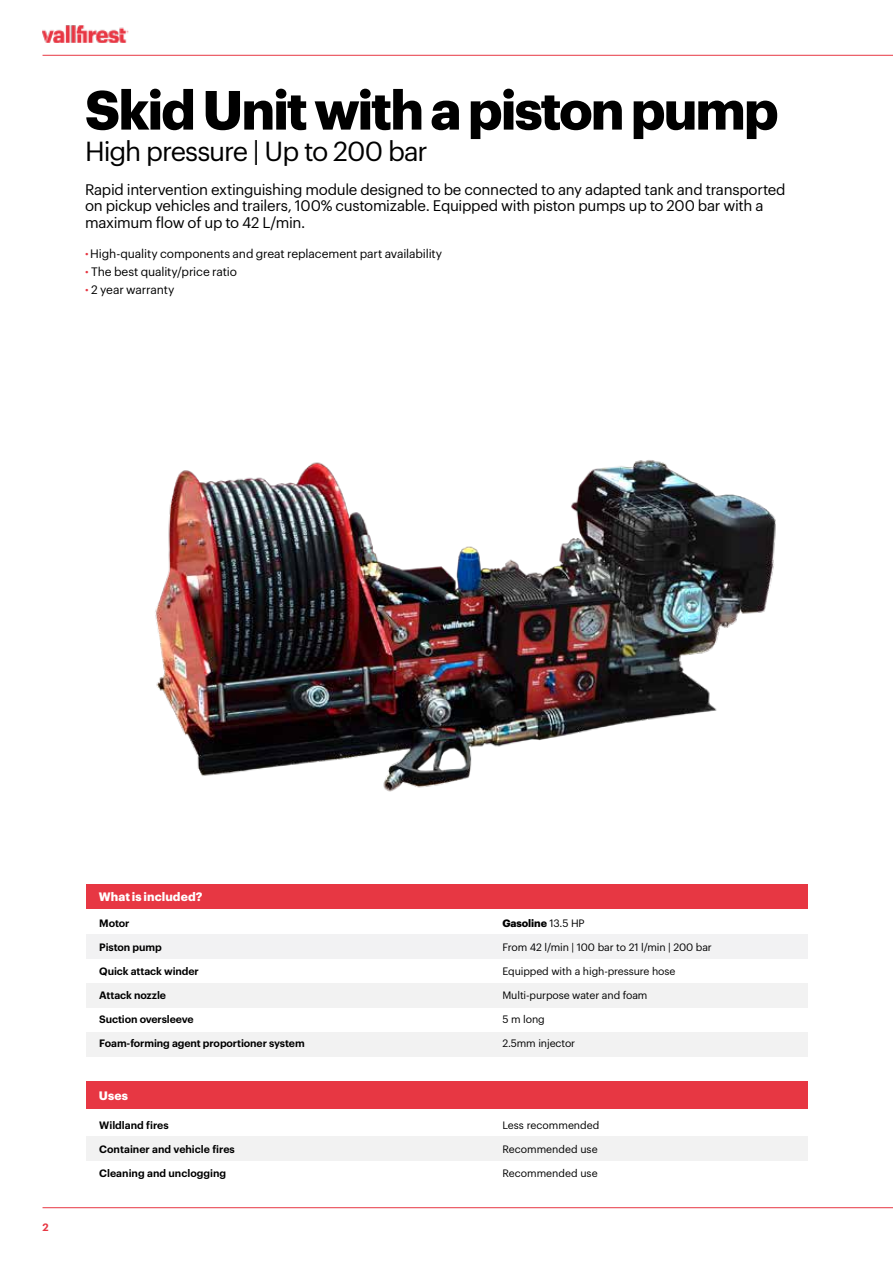
<style>
.page{position:relative;width:893px;height:1263px;background:#fff}
.page>*{position:absolute;margin:0;border:0;box-sizing:border-box;transform-origin:0 0}
.t1{font:700 54px "Graphik";letter-spacing:-.035em;color:#000}
.t2{font:27px "Graphik";letter-spacing:-.04em;color:#000}
.t3{font:15px/16.5px "Graphik";letter-spacing:-.02em;color:#000}
.t4{font:12px/18px "Graphik";letter-spacing:-.015em;color:#000}
.t5{font:700 12px "Graphik";letter-spacing:.005em;color:#fff}
.t6{font:600 10.5px "Graphik";letter-spacing:-.01em;color:#000}
.t7{font:10.5px "Graphik";letter-spacing:-.01em;color:#000}
.t8{font:700 10.5px "Graphik";letter-spacing:-.01em;color:#000}
.t9{font:600 10.5px "Graphik";color:#e73743}
.s1{font-weight:700;color:#e73743}
.s2{font-weight:400}
</style>
<div class="page">
<hr style="left:43px;top:55px;width:850px;height:1px;background:#e73743">
<img style="left:43px;top:26px;width:85px;height:17px">
<hr style="left:43px;top:1207px;width:850px;height:1px;background:#e73743">
<div style="left:86px;top:935px;width:721px;height:24px;background:#f2f2f3"></div>
<div style="left:86px;top:983px;width:721px;height:24px;background:#f2f2f2"></div>
<div style="left:86px;top:1032px;width:721px;height:24px;background:#f2f2f2"></div>
<img style="left:155px;top:460px;width:621px;height:332px">
<div style="left:86px;top:884px;width:721px;height:25px;background:#e73743"></div>
<div style="left:86px;top:1136px;width:721px;height:24px;background:#f2f2f2"></div>
<div style="left:86px;top:1081px;width:721px;height:28px;background:#e73743"></div>
<h1 class="t1" style="left:85px;top:68px;width:695px">Skid Unit with a piston pump</h1>
<h2 class="t2" style="left:85px;top:131px;width:344px">High pressure | Up to 200 bar</h2>
<p class="t3" style="left:85px;top:180px;width:702px">Rapid intervention extinguishing module designed to be connected to any adapted tank and transported on pickup vehicles and trailers, 100% customizable. Equipped with piston pumps up to 200 bar with a maximum flow of up to 42 L/min.</p>
<p class="t4" style="left:85px;top:244px;width:359px"><span class="s1">·</span> High-quality components and great replacement part availability <span class="s1">·</span> The best quality/price ratio<br><span class="s1">·</span> 2 year warranty</p>
<p class="t9" style="left:43px;top:1219px;width:8px">2</p>
<p class="t5" style="left:99px;top:887px;width:105px">What is included?</p>
<p class="t6" style="left:99px;top:915px;width:32px">Motor</p>
<p class="t6" style="left:99px;top:939px;width:64px">Piston pump</p>
<p class="t6" style="left:99px;top:963px;width:101px">Quick attack winder</p>
<p class="t6" style="left:99px;top:987px;width:68px">Attack nozzle</p>
<p class="t6" style="left:99px;top:1011px;width:96px">Suction oversleeve</p>
<p class="t6" style="left:99px;top:1035px;width:207px">Foam-forming agent proportioner system</p>
<p class="t5" style="left:99px;top:1086px;width:31px">Uses</p>
<p class="t6" style="left:99px;top:1117px;width:71px">Wildland fires</p>
<p class="t6" style="left:99px;top:1141px;width:137px">Container and vehicle fires</p>
<p class="t6" style="left:99px;top:1165px;width:129px">Cleaning and unclogging</p>
<p class="t8" style="left:502px;top:915px;width:84px">Gasoline <span class="s2">13.5 HP</span></p>
<p class="t7" style="left:502px;top:939px;width:211px">From 42 l/min | 100 bar to 21 l/min | 200 bar</p>
<p class="t7" style="left:502px;top:963px;width:174px">Equipped with a high-pressure hose</p>
<p class="t7" style="left:502px;top:987px;width:147px">Multi-purpose water and foam</p>
<p class="t7" style="left:502px;top:1011px;width:44px">5 m long</p>
<p class="t7" style="left:502px;top:1035px;width:74px">2.5mm injector</p>
<p class="t7" style="left:502px;top:1117px;width:98px">Less recommended</p>
<p class="t7" style="left:502px;top:1141px;width:97px">Recommended use</p>
<p class="t7" style="left:502px;top:1165px;width:97px">Recommended use</p>
</div>
